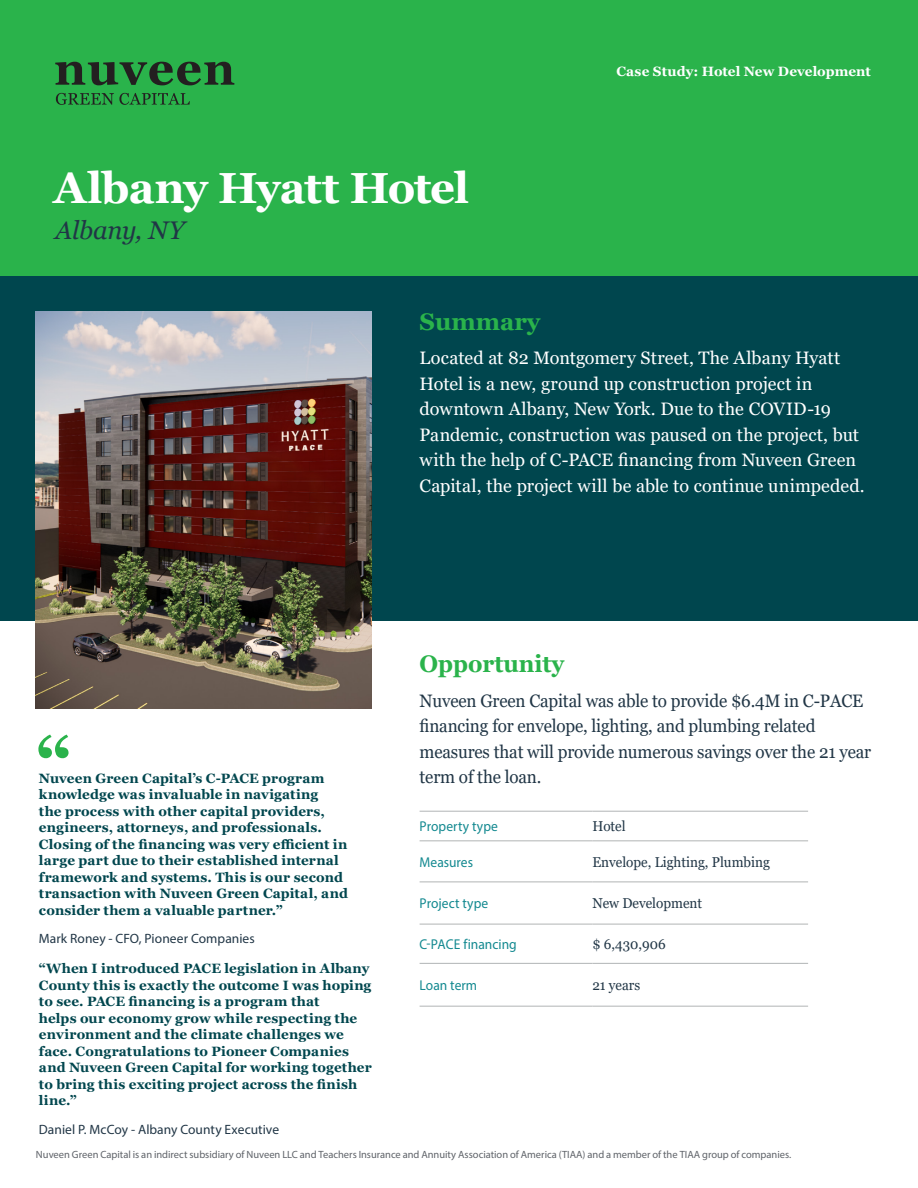
<style>
.page{position:relative;width:918px;height:1188px;background:#fff}
.page>*{position:absolute;margin:0;border:0;box-sizing:border-box;transform-origin:0 0}
.t1{font:700 69px "Georgia";color:#2ab34b}
.Headline{font:700 43.5px "Georgia";letter-spacing:-.025em;color:#fff}
.Property_name_-_ital{font:italic 25.5px "Georgia";letter-spacing:-.01em;color:#213646}
.Subhead_-_2421c{font:700 24px "Georgia";color:#2ab34b;scale:.95 1}
.Subhead_-_2421c-2{font:700 24px "Georgia";color:#2ab34b}
.Cover_-_Body_text_wh{font:18px/25.5px "Georgia";color:#fff}
.Body_text{font:18px/25.5px "Georgia";letter-spacing:-.01em;color:#213646;scale:.95 1}
.Table_text{font:14.25px "Georgia";color:#213646;scale:.95 1}
.Table_text_-_bold{font:14.25px "Myriad Pro";letter-spacing:.005em;color:#138990;scale:.95 1}
.Quote_text{font:700 13.5px/16.5px "Georgia";letter-spacing:.01em;color:#00464e}
.Quote_-_Name{font:700 13.5px/16.5px "Georgia";letter-spacing:.01em;color:#00464e}
.Quote_-_Name-2{font:13.5px "Myriad Pro";letter-spacing:.005em;color:#213646}
.Product_name{font:700 13.5px "Georgia";letter-spacing:.005em;color:#fff}
.Disclosure_Footnote{font:10.5px "Myriad Pro";letter-spacing:-.005em;color:#5f6369}
</style>
<div class="page">
<div style="left:0;top:0;width:918px;height:276px;background:#2ab34b"></div>
<div style="left:0;top:276px;width:918px;height:345px;background:#00464e"></div>
<hr style="left:420px;top:811px;width:172px;height:1px;background:#b1b4b5">
<hr style="left:592px;top:811px;width:216px;height:1px;background:#b1b4b5">
<hr style="left:420px;top:840px;width:172px;height:1px;background:#b1b4b5">
<hr style="left:592px;top:840px;width:216px;height:1px;background:#b1b4b5">
<hr style="left:420px;top:881px;width:172px;height:1px;background:#b1b4b5">
<hr style="left:592px;top:881px;width:216px;height:1px;background:#b1b4b5">
<hr style="left:420px;top:924px;width:172px;height:1px;background:#b1b4b5">
<hr style="left:592px;top:924px;width:216px;height:1px;background:#b1b4b5">
<hr style="left:420px;top:963px;width:172px;height:1px;background:#b1b4b5">
<hr style="left:592px;top:963px;width:216px;height:1px;background:#b1b4b5">
<hr style="left:420px;top:1006px;width:172px;height:1px;background:#b1b4b5">
<hr style="left:592px;top:1006px;width:216px;height:1px;background:#b1b4b5">
<img style="left:36px;top:311px;width:336px;height:397px">
<svg style="left:55px;top:62px;width:179px;height:23px"></svg>
<svg style="left:56px;top:93px;width:134px;height:12px"></svg>
<p class="Headline" style="left:54px;top:160px;width:417px">Albany Hyatt Hotel</p>
<p class="Property_name_-_ital" style="left:55px;top:214px;width:131px">Albany, NY</p>
<p class="Product_name" style="left:616px;top:63px;width:256px">Case Study: Hotel New Development</p>
<p class="Subhead_-_2421c-2" style="left:420px;top:306px;width:122px">Summary</p>
<p class="Cover_-_Body_text_wh" style="left:420px;top:345px;width:447px">Located at 82 Montgomery Street, The Albany Hyatt Hotel is a new, ground up construction project in downtown Albany, New York. Due to the COVID-19<br>Pandemic, construction was paused on the project, but with the help of C-PACE financing from Nuveen Green Capital, the project will be able to continue unimpeded.</p>
<p class="t1" style="left:36px;top:718px;width:37px">“</p>
<p class="Quote_text" style="left:39px;top:770px;width:310px">Nuveen Green Capital’s C-PACE program knowledge was invaluable in navigating<br>the process with other capital providers, engineers, attorneys, and professionals.<br>Closing of the financing was very efficient in large part due to their established internal framework and systems. This is our second transaction with Nuveen Green Capital, and consider them a valuable partner.”</p>
<p class="Quote_-_Name-2" style="left:39px;top:930px;width:217px">Mark Roney - CFO, Pioneer Companies</p>
<p class="Quote_-_Name" style="left:39px;top:960px;width:334px">“When I introduced PACE legislation in Albany County this is exactly the outcome I was hoping to see. PACE financing is a program that<br>helps our economy grow while respecting the environment and the climate challenges we face. Congratulations to Pioneer Companies and Nuveen Green Capital for working together to bring this exciting project across the finish line.”</p>
<p class="Quote_-_Name-2" style="left:39px;top:1121px;width:242px">Daniel P. McCoy - Albany County Executive</p>
<p class="Subhead_-_2421c" style="left:420px;top:648px;width:154px">Opportunity</p>
<p class="Body_text" style="left:420px;top:688px;width:477px">Nuveen Green Capital was able to provide $6.4M in C-PACE financing for envelope, lighting, and plumbing related measures that will provide numerous savings over the 21 year term of the loan.</p>
<p class="Table_text_-_bold" style="left:420px;top:818px;width:84px">Property type</p>
<p class="Table_text" style="left:592px;top:818px;width:37px">Hotel</p>
<p class="Table_text_-_bold" style="left:420px;top:853px;width:58px">Measures</p>
<p class="Table_text" style="left:592px;top:853px;width:188px">Envelope, Lighting, Plumbing</p>
<p class="Table_text_-_bold" style="left:420px;top:895px;width:74px">Project type</p>
<p class="Table_text" style="left:592px;top:895px;width:117px">New Development</p>
<p class="Table_text_-_bold" style="left:420px;top:936px;width:104px">C-PACE financing</p>
<p class="Table_text" style="left:592px;top:936px;width:79px">$ 6,430,906</p>
<p class="Table_text_-_bold" style="left:420px;top:977px;width:62px">Loan term</p>
<p class="Table_text" style="left:592px;top:977px;width:52px">21 years</p>
<p class="Disclosure_Footnote" style="left:36px;top:1148px;width:757px">Nuveen Green Capital is an indirect subsidiary of Nuveen LLC and Teachers Insurance and Annuity Association of America (TIAA) and a member of the TIAA group of companies.</p>
</div>
